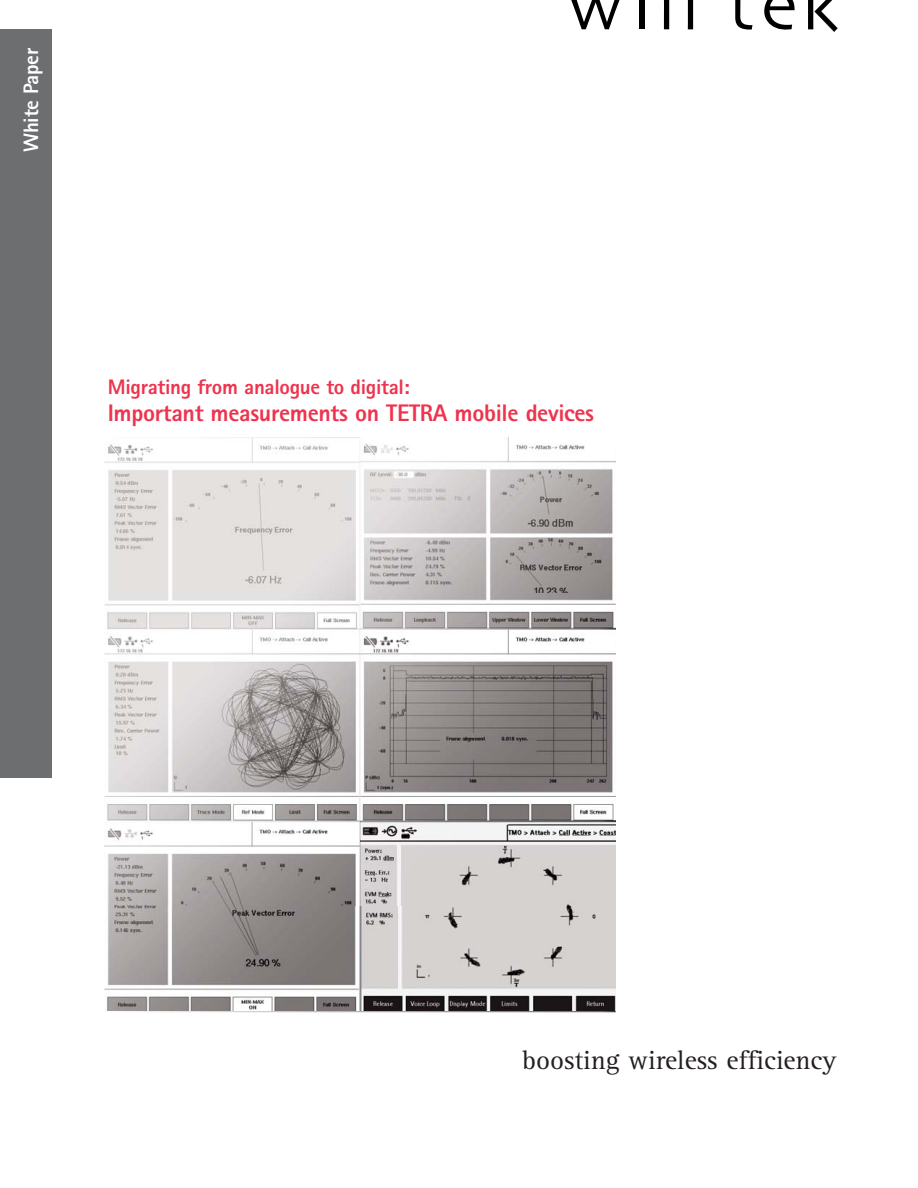
<style>
.page{position:relative;width:918px;height:1188px;background:#fff}
.page>*{position:absolute;margin:0;border:0;box-sizing:border-box;transform-origin:0 0}
.t1{font:27px "Agfa Rotis Serif";color:#231f20}
.t2{font:800 24px "Agfa Rotis Sans Serif";letter-spacing:-.015em;color:#ee334e}
.t3{font:800 21px "Agfa Rotis Sans Serif";letter-spacing:-.015em;color:#ee334e}
.t4{font:800 21px "Agfa Rotis Sans Serif";letter-spacing:-.015em;color:#fff}
</style>
<div class="page">
<div style="left:0;top:29px;width:51px;height:749px;background:#6d6e70"></div>
<svg style="left:571px;top:0;width:49px;height:29px"></svg>
<div style="left:639px;top:0;width:5px;height:29px;background:#000"></div>
<svg style="left:664px;top:0;width:5px;height:29px"></svg>
<svg style="left:735px;top:0;width:17px;height:30px"></svg>
<svg style="left:764px;top:0;width:31px;height:30px"></svg>
<svg style="left:688px;top:0;width:5px;height:29px"></svg>
<svg style="left:808px;top:0;width:30px;height:32px"></svg>
<img style="left:105px;top:438px;width:511px;height:573px">
<p class="t4" style="left:23px;top:152px;width:106px;rotate:-90deg">White Paper</p>
<p class="t3" style="left:108px;top:379px;width:304px">Migrating from analogue to digital:</p>
<p class="t2" style="left:108px;top:404px;width:488px">Important measurements on TETRA mobile devices</p>
<p class="t1" style="left:522px;top:1050px;width:316px">boosting wireless efficiency</p>
</div>
